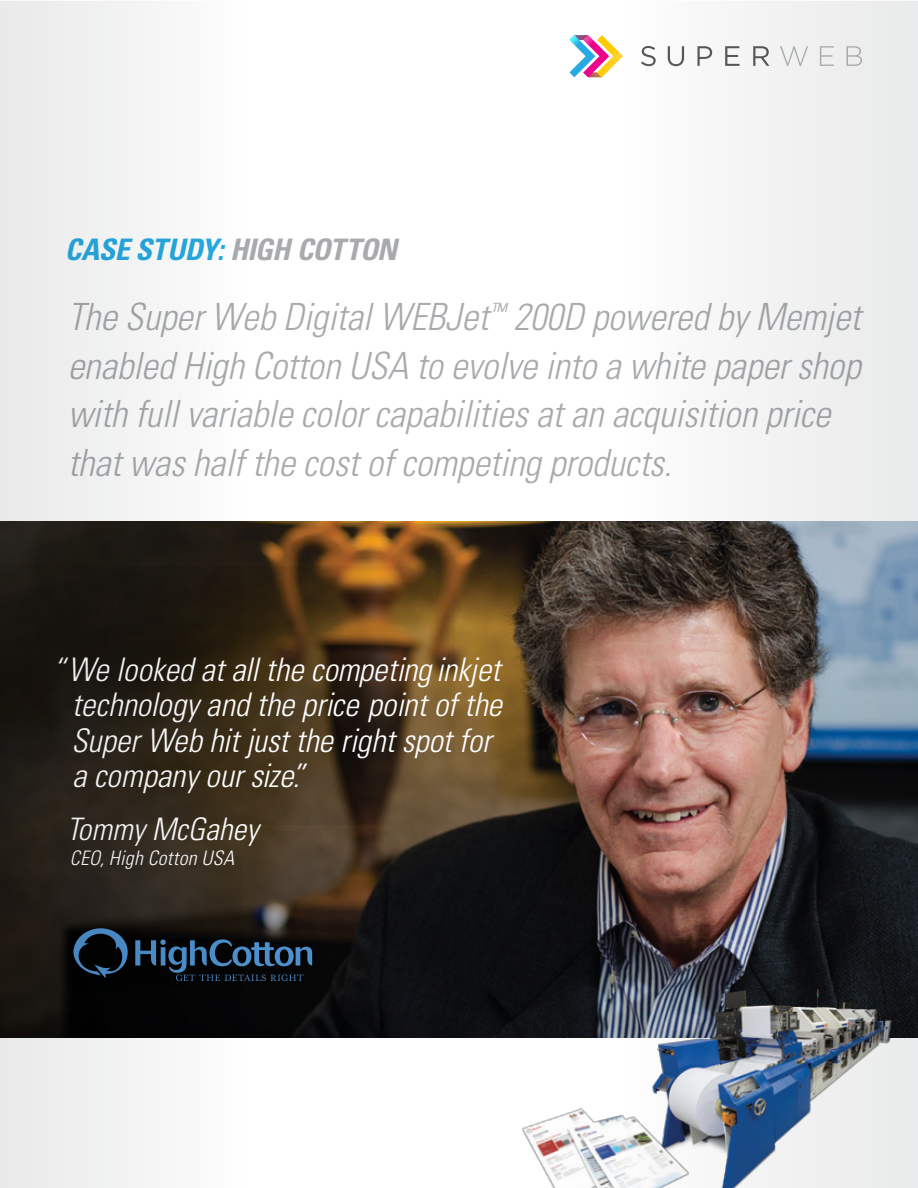
<style>
.page{position:relative;width:918px;height:1188px;background:#fff}
.page>*{position:absolute;margin:0;border:0;box-sizing:border-box;transform-origin:0 0}
.t1{font:italic 300 condensed 37.5px/48.9px "Univers";letter-spacing:-.005em;color:#a8aaad}
.t2{font:italic 300 condensed 32.55px/35.5px "Univers";color:#fff}
.t3{font:italic 300 condensed 31.05px "Univers";color:#fff}
.t4{font:italic 700 condensed 29.7px "Univers";letter-spacing:-.02em;color:#27aae1}
.t5{font:italic 300 condensed 19.95px "Univers";letter-spacing:.01em;color:#fff}
.s1{color:#a8aaad}
</style>
<div class="page">
<img style="left:0;top:1px;width:918px;height:1187px">
<svg style="left:569px;top:35px;width:54px;height:42px"></svg>
<svg style="left:641px;top:46px;width:15px;height:20px"></svg>
<svg style="left:668px;top:46px;width:16px;height:20px"></svg>
<svg style="left:697px;top:46px;width:15px;height:20px"></svg>
<svg style="left:725px;top:46px;width:15px;height:20px"></svg>
<svg style="left:753px;top:46px;width:16px;height:20px"></svg>
<svg style="left:780px;top:46px;width:28px;height:20px"></svg>
<svg style="left:820px;top:46px;width:14px;height:20px"></svg>
<svg style="left:847px;top:46px;width:15px;height:20px"></svg>
<p class="t4" style="left:65px;top:231px;width:334px">CASE STUDY: <span class="s1">HIGH COTTON</span></p>
<p class="t1" style="left:67px;top:292px;width:795px">The Super Web Digital WEBJet<sup>™</sup> 200D powered by Memjet enabled High Cotton USA to evolve into a white paper shop with full variable color capabilities at an acquisition price that was half the cost of competing products.</p>
<p class="t2" style="left:71px;top:652px;width:432px;text-indent:-19px">“We looked at all the competing inkjet technology and the price point of the<br>Super Web hit just the right spot for a company our size”.</p>
<p class="t3" style="left:67px;top:811px;width:193px">Tommy McGahey</p>
<p class="t5" style="left:70px;top:846px;width:166px">CEO, High Cotton USA</p>
</div>
